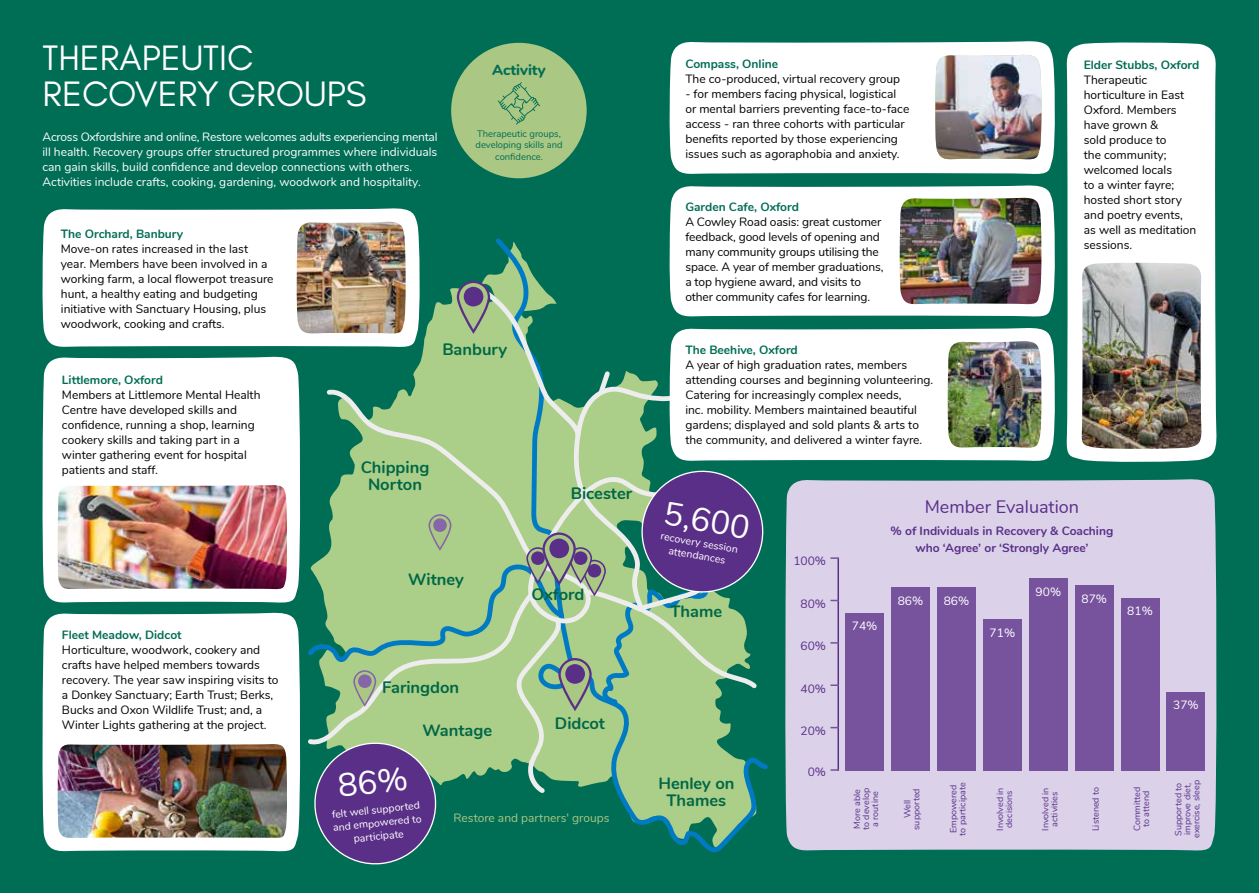
<style>
.page{position:relative;width:1259px;height:893px;background:#006d55}
.page>*{position:absolute;margin:0;border:0;box-sizing:border-box;transform-origin:0 0}
.t1{font:36px/36px "Glacial Indifference";color:#fff}
.t2{font:33px "Nunito";color:#fff}
.t3{font:18px "Nunito";color:#5a2f88}
.t4{font:700 16.5px/17.4px "Nunito";color:#006746;text-align:center}
.t5{font:800 14.7px "Nunito";color:#006e55}
.t6{font:12px/15px "Nunito";color:#000}
.t7{font:12px/15px "Nunito";color:#fff}
.t8{font:700 12px "Nunito";color:#006d55}
.t9{font:700 12px/16.5px "Nunito";color:#5a2f88;text-align:center}
.t10{font:12px "Nunito";color:#abc784}
.t11{font:12px "Nunito";color:#5a2f88}
.t12{font:10.5px/13.2px "Nunito";color:#fff;text-align:center}
.t13{font:9.45px/11.2px "Nunito";color:#006e55;text-align:center}
.t14{font:9px/9px "Nunito";color:#5a2f88;text-align:center}
</style>
<div class="page">
<div style="left:785px;top:479px;width:432px;height:372px;background:#dbd2ea"></div>
<div style="left:891px;top:587px;width:38px;height:184px;background:#77529d"></div>
<div style="left:1075px;top:585px;width:38px;height:186px;background:#77529d"></div>
<div style="left:983px;top:619px;width:38px;height:152px;background:#77529d"></div>
<div style="left:1121px;top:598px;width:38px;height:173px;background:#77529d"></div>
<div style="left:937px;top:587px;width:38px;height:184px;background:#77529d"></div>
<div style="left:1029px;top:579px;width:38px;height:192px;background:#77529d"></div>
<div style="left:1166px;top:692px;width:39px;height:79px;background:#77529d"></div>
<div style="left:845px;top:613px;width:38px;height:158px;background:#77529d"></div>
<hr style="left:837px;top:558px;width:2px;height:213px;background:#5a2f88">
<svg style="left:830px;top:557px;width:9px;height:2px"></svg>
<svg style="left:830px;top:769px;width:9px;height:2px"></svg>
<svg style="left:830px;top:684px;width:9px;height:2px"></svg>
<svg style="left:830px;top:642px;width:9px;height:2px"></svg>
<div style="left:452px;top:44px;width:133px;height:133px;background:#abc784;border-radius:50%"></div>
<div style="left:451px;top:43px;width:135px;height:135px;border:3px solid #abc784;border-radius:50%"></div>
<svg style="left:497px;top:82px;width:43px;height:43px"></svg>
<svg style="left:491px;top:238px;width:46px;height:43px"></svg>
<div style="left:42px;top:208px;width:378px;height:139px;background:#fff"></div>
<img style="left:297px;top:222px;width:109px;height:112px">
<div style="left:669px;top:185px;width:386px;height:132px;background:#fff"></div>
<img style="left:899px;top:198px;width:142px;height:107px">
<div style="left:669px;top:41px;width:386px;height:133px;background:#fff"></div>
<img style="left:934px;top:55px;width:108px;height:105px">
<div style="left:42px;top:356px;width:259px;height:247px;background:#fff"></div>
<img style="left:58px;top:485px;width:229px;height:105px">
<div style="left:42px;top:612px;width:259px;height:240px;background:#fff"></div>
<img style="left:58px;top:744px;width:229px;height:94px">
<svg style="left:1066px;top:42px;width:151px;height:420px;background:#ebf3f2"></svg>
<img style="left:1081px;top:263px;width:121px;height:186px">
<div style="left:769px;top:328px;width:286px;height:133px;background:#fff"></div>
<img style="left:947px;top:341px;width:94px;height:107px">
<svg style="left:307px;top:281px;width:462px;height:584px"></svg>
<h1 class="t1" style="left:43px;top:40px;width:325px">THERAPEUTIC<br>RECOVERY GROUPS</h1>
<p class="t7" style="left:43px;top:128px;width:396px">Across Oxfordshire and online, Restore welcomes adults experiencing mental ill health. Recovery groups offer structured programmes where individuals can gain skills, build confidence and develop connections with others.<br>Activities include crafts, cooking, gardening, woodwork and hospitality.</p>
<p class="t8" style="left:61px;top:225px;width:124px">The Orchard, Banbury</p>
<p class="t6" style="left:61px;top:240px;width:214px">Move-on rates increased in the last year. Members have been involved in a working farm, a local flowerpot treasure hunt, a healthy eating and budgeting initiative with Sanctuary Housing, plus woodwork, cooking and crafts.</p>
<p class="t5" style="left:492px;top:59px;width:55px">Activity</p>
<p class="t13" style="left:475px;top:128px;width:89px">Therapeutic groups, developing skills and confidence.</p>
<p class="t8" style="left:62px;top:371px;width:102px">Littlemore, Oxford</p>
<p class="t6" style="left:62px;top:387px;width:200px">Members at Littlemore Mental Health Centre have developed skills and confidence, running a shop, learning cookery skills and taking part in a winter gathering event for hospital patients and staff.</p>
<p class="t8" style="left:62px;top:626px;width:121px">Fleet Meadow, Didcot</p>
<p class="t6" style="left:62px;top:642px;width:218px">Horticulture, woodwork, cookery and crafts have helped members towards recovery. The year saw inspiring visits to a Donkey Sanctuary; Earth Trust; Berks, Bucks and Oxon Wildlife Trust; and, a Winter Lights gathering at the project.</p>
<h3 class="t4" style="left:442px;top:339px;width:66px">Banbury</h3>
<h3 class="t4" style="left:361px;top:457px;width:70px">Chipping<br>Norton</h3>
<h3 class="t4" style="left:408px;top:569px;width:57px">Witney</h3>
<h3 class="t4" style="left:382px;top:677px;width:79px">Faringdon</h3>
<h3 class="t4" style="left:422px;top:720px;width:71px">Wantage</h3>
<h3 class="t4" style="left:571px;top:484px;width:63px">Bicester</h3>
<h3 class="t4" style="left:531px;top:584px;width:54px">Oxford</h3>
<h3 class="t4" style="left:555px;top:714px;width:52px">Didcot</h3>
<p class="t12" style="left:331px;top:807px;width:90px;rotate:-6deg">felt well supported and empowered to participate</p>
<p class="t10" style="left:453px;top:809px;width:158px">Restore and partners' groups</p>
<p class="t8" style="left:685px;top:55px;width:94px">Compass, Online</p>
<p class="t6" style="left:685px;top:70px;width:216px">The co-produced, virtual recovery group</p>
<p class="t6" style="left:685px;top:85px;width:225px">- for members facing physical, logistical or mental barriers preventing face-to-face access - ran three cohorts with particular benefits reported by those experiencing issues such as agoraphobia and anxiety.</p>
<p class="t8" style="left:685px;top:198px;width:115px">Garden Cafe, Oxford</p>
<p class="t6" style="left:685px;top:214px;width:199px">A Cowley Road oasis: great customer feedback, good levels of opening and many community groups utilising the space. A year of member graduations, a top hygiene award, and visits to other community cafes for learning.</p>
<p class="t8" style="left:685px;top:341px;width:114px">The Beehive, Oxford</p>
<p class="t6" style="left:685px;top:357px;width:249px">A year of high graduation rates, members attending courses and beginning volunteering.<br>Catering for increasingly complex needs,<br>inc. mobility. Members maintained beautiful gardens; displayed and sold plants &amp; arts to the community, and delivered a winter fayre.</p>
<p class="t8" style="left:1083px;top:56px;width:117px">Elder Stubbs, Oxford</p>
<p class="t6" style="left:1083px;top:72px;width:114px">Therapeutic horticulture in East<br>Oxford. Members have grown &amp;<br>sold produce to<br>the community; welcomed locals<br>to a winter fayre; hosted short story and poetry events, as well as meditation sessions.</p>
<h2 class="t2" style="left:668px;top:489px;width:88px;rotate:10deg">5,600</h2>
<p class="t12" style="left:662px;top:529px;width:80px;rotate:10deg">recovery session attendances</p>
<h3 class="t4" style="left:670px;top:602px;width:53px">Thame</h3>
<h3 class="t4" style="left:658px;top:774px;width:78px">Henley on<br>Thames</h3>
<p class="t11" style="left:793px;top:552px;width:34px">100%</p>
<p class="t11" style="left:800px;top:595px;width:27px">80%</p>
<p class="t11" style="left:800px;top:637px;width:27px">60%</p>
<p class="t11" style="left:800px;top:679px;width:27px">40%</p>
<p class="t11" style="left:800px;top:722px;width:27px">20%</p>
<p class="t11" style="left:808px;top:763px;width:20px">0%</p>
<p class="t7" style="left:852px;top:618px;width:27px">74%</p>
<h3 class="t3" style="left:924px;top:494px;width:156px">Member Evaluation</h3>
<p class="t9" style="left:890px;top:522px;width:224px">% of Individuals in Recovery &amp; Coaching who ‘Agree’ or ‘Strongly Agree’</p>
<p class="t7" style="left:897px;top:592px;width:27px">86%</p>
<p class="t7" style="left:943px;top:592px;width:27px">86%</p>
<p class="t7" style="left:989px;top:624px;width:27px">71%</p>
<p class="t7" style="left:1035px;top:584px;width:27px">90%</p>
<p class="t7" style="left:1081px;top:590px;width:27px">87%</p>
<p class="t7" style="left:1127px;top:603px;width:27px">81%</p>
<p class="t7" style="left:1173px;top:697px;width:27px">37%</p>
<p class="t14" style="left:852px;top:830px;width:43px;rotate:-90deg">More able to develop a routine</p>
<p class="t14" style="left:1173px;top:838px;width:60px;rotate:-90deg">Supported to improve diet, exercise, sleep</p>
<p class="t14" style="left:957px;top:836px;width:55px;rotate:-90deg">to participate</p>
<p class="t14" style="left:995px;top:831px;width:45px;rotate:-90deg">Involved in decisions</p>
<p class="t14" style="left:948px;top:833px;width:50px;rotate:-90deg">Empowered</p>
<p class="t14" style="left:1090px;top:831px;width:46px;rotate:-90deg">Listened to</p>
<p class="t14" style="left:1040px;top:831px;width:45px;rotate:-90deg">Involved in activities</p>
<p class="t14" style="left:1132px;top:831px;width:46px;rotate:-90deg">Committed to attend</p>
<p class="t14" style="left:902px;top:830px;width:43px;rotate:-90deg">Well supported</p>
</div>
